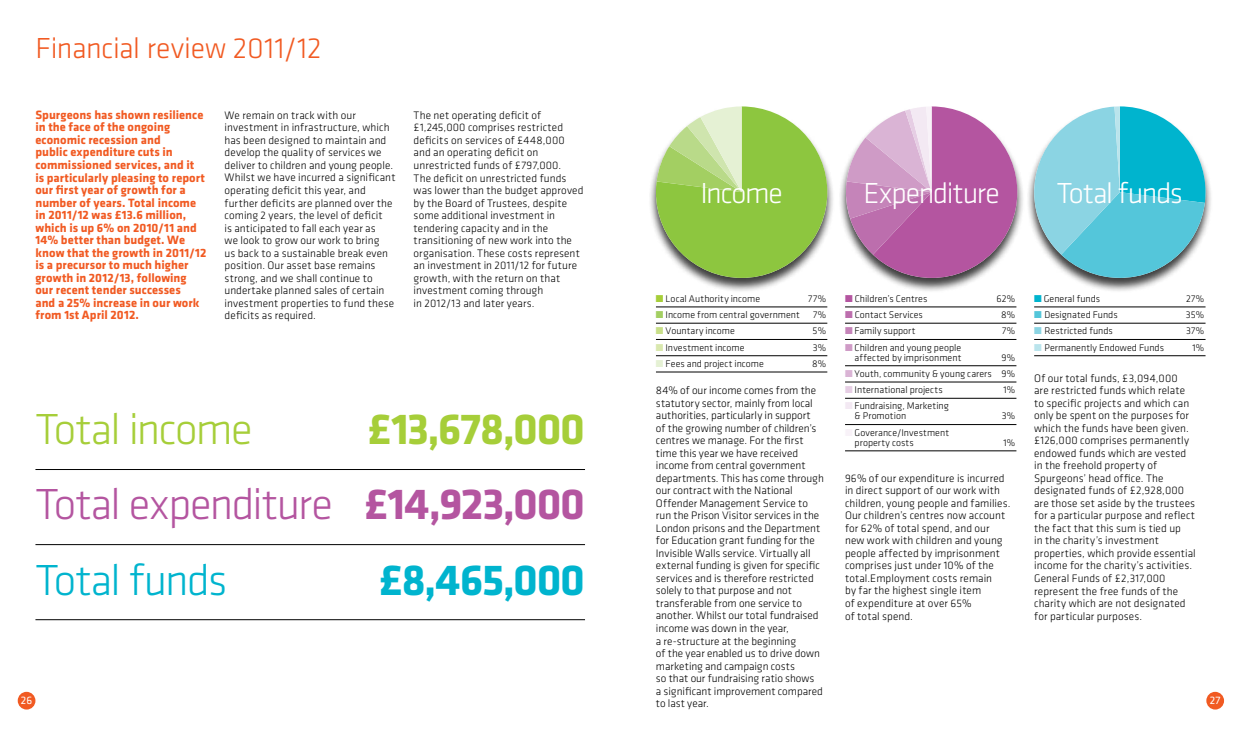
<style>
.page{position:relative;width:1241px;height:745px;background:#fff}
.page>*{position:absolute;margin:0;border:0;box-sizing:border-box;transform-origin:0 0}
.t1{font:300 45px/75px "Klavika";letter-spacing:-.035em;color:#b455a0;text-align:justify}
.t2{font:300 45px "Klavika";letter-spacing:-.04em;color:#a6ce39}
.t3{font:700 45px "Klavika";letter-spacing:-.03em;color:#00b4ce}
.t4{font:300 30px "Klavika";letter-spacing:-.045em;color:#fff}
.t5{font:300 30px "Klavika";letter-spacing:-.005em;color:#f15a22}
.t6{font:700 12.5px/12.5px "Klavika";letter-spacing:.005em;color:#f15a22}
.t7{font:300 11.25px/12.5px "Klavika";letter-spacing:.005em;color:#000}
.t8{font:11.25px "Klavika";color:#fff}
.t9{font:300 10px/10px "Klavika";letter-spacing:.005em;color:#000}
.s1{color:#00b4ce}
.s2{color:#54c6da}
.s3{color:#8bd4e3}
.s4{color:#bae4ec}
.s5{color:#a6ce39}
.s6{color:#a3cf62}
.s7{color:#c8df88}
.s8{color:#d9e8ae}
.s9{color:#e5f1d4}
.s10{color:#b455a0}
.s11{color:#bc6ead}
.s12{color:#c584b9}
.s13{color:#cf9bc6}
.s14{color:#dab4d5}
.s15{color:#e6cee4}
.s16{color:#f3e9f3}
.s17{color:#f8f2f8}
.s18{font-weight:700;color:#a6ce39}
.s19{font-weight:700}
</style>
<div class="page">
<hr style="left:35px;top:469px;width:550px;height:1px;background:#000">
<hr style="left:35px;top:544px;width:550px;height:1px;background:#000">
<hr style="left:35px;top:619px;width:550px;height:1px;background:#000">
<hr style="left:844px;top:306px;width:172px;height:1px;background:#000">
<hr style="left:844px;top:323px;width:172px;height:1px;background:#000">
<hr style="left:844px;top:339px;width:172px;height:1px;background:#000">
<hr style="left:844px;top:365px;width:172px;height:1px;background:#000">
<hr style="left:844px;top:381px;width:172px;height:1px;background:#000">
<hr style="left:844px;top:398px;width:172px;height:1px;background:#000">
<hr style="left:844px;top:424px;width:172px;height:1px;background:#000">
<hr style="left:844px;top:450px;width:172px;height:1px;background:#000">
<hr style="left:1033px;top:306px;width:172px;height:1px;background:#000">
<hr style="left:1033px;top:323px;width:172px;height:1px;background:#000">
<hr style="left:1033px;top:339px;width:172px;height:1px;background:#000">
<hr style="left:1033px;top:355px;width:172px;height:1px;background:#000">
<hr style="left:656px;top:306px;width:171px;height:1px;background:#000">
<hr style="left:656px;top:323px;width:171px;height:1px;background:#000">
<hr style="left:656px;top:339px;width:171px;height:1px;background:#000">
<hr style="left:656px;top:355px;width:171px;height:1px;background:#000">
<hr style="left:656px;top:371px;width:171px;height:1px;background:#000">
<div style="left:648px;top:106px;width:186px;height:186px;background:#000;opacity:.75"></div>
<svg style="left:655px;top:106px;width:172px;height:172px"></svg>
<div style="left:838px;top:106px;width:186px;height:186px;background:#000;opacity:.75"></div>
<svg style="left:844px;top:106px;width:173px;height:172px"></svg>
<div style="left:1026px;top:106px;width:186px;height:186px;background:#000;opacity:.75"></div>
<svg style="left:1033px;top:106px;width:172px;height:174px"></svg>
<div style="left:18px;top:691px;width:17px;height:18px;background:#f15a22;border-radius:50%"></div>
<div style="left:1206px;top:691px;width:17px;height:18px;background:#f15a22;border-radius:50%"></div>
<h2 class="t5" style="left:35px;top:32px;width:287px">Financial review 2011/12</h2>
<p class="t6" style="left:35px;top:109px;width:172px">Spurgeons has shown resilience in the face of the ongoing economic recession and<br>public expenditure cuts in commissioned services, and it<br>is particularly pleasing to report our first year of growth for a number of years. Total income in 2011/12 was £13.6 million, which is up 6% on 2010/11 and<br>14% better than budget. We know that the growth in 2011/12 is a precursor to much higher growth in 2012/13, following our recent tender successes<br>and a 25% increase in our work from 1st April 2012.</p>
<p class="t7" style="left:413px;top:109px;width:171px">The net operating deficit of £1,245,000 comprises restricted deficits on services of £448,000 and an operating deficit on unrestricted funds of £797,000.<br>The deficit on unrestricted funds was lower than the budget approved by the Board of Trustees, despite some additional investment in tendering capacity and in the transitioning of new work into the organisation. These costs represent an investment in 2011/12 for future growth, with the return on that investment coming through<br>in 2012/13 and later years.</p>
<p class="t7" style="left:224px;top:109px;width:172px">We remain on track with our investment in infrastructure, which has been designed to maintain and develop the quality of services we deliver to children and young people.<br>Whilst we have incurred a significant operating deficit this year, and further deficits are planned over the coming 2 years, the level of deficit<br>is anticipated to fall each year as<br>we look to grow our work to bring<br>us back to a sustainable break even position. Our asset base remains strong, and we shall continue to undertake planned sales of certain investment properties to fund these deficits as required.</p>
<h2 class="t4" style="left:700px;top:177px;width:84px">Income</h2>
<h2 class="t4" style="left:863px;top:177px;width:138px">Expenditure</h2>
<h2 class="t4" style="left:1056px;top:177px;width:128px">Total funds</h2>
<p class="t9" style="left:1033px;top:293px;width:68px"><span class="s1">■</span> General funds</p>
<p class="t9" style="left:1185px;top:293px;width:20px">27%</p>
<p class="t9" style="left:1033px;top:310px;width:85px"><span class="s2">■</span> Designated Funds</p>
<p class="t9" style="left:1185px;top:310px;width:20px">35%</p>
<p class="t9" style="left:1033px;top:326px;width:80px"><span class="s3">■</span> Restricted funds</p>
<p class="t9" style="left:1185px;top:326px;width:20px">37%</p>
<p class="t9" style="left:1033px;top:342px;width:131px"><span class="s4">■</span> Permanently Endowed Funds</p>
<p class="t9" style="left:1192px;top:342px;width:13px">1%</p>
<p class="t9" style="left:656px;top:293px;width:106px"><span class="s5">■</span> Local Authority income</p>
<p class="t9" style="left:808px;top:293px;width:19px">77%</p>
<p class="t9" style="left:656px;top:310px;width:145px"><span class="s6">■</span> Income from central government</p>
<p class="t9" style="left:812px;top:310px;width:15px">7%</p>
<p class="t9" style="left:656px;top:326px;width:80px"><span class="s7">■</span> Vountary income</p>
<p class="t9" style="left:812px;top:326px;width:15px">5%</p>
<p class="t9" style="left:656px;top:342px;width:90px"><span class="s8">■</span> Investment income</p>
<p class="t9" style="left:812px;top:342px;width:15px">3%</p>
<p class="t9" style="left:656px;top:358px;width:109px"><span class="s9">■</span> Fees and project income</p>
<p class="t9" style="left:811px;top:358px;width:16px">8%</p>
<p class="t9" style="left:844px;top:293px;width:84px"><span class="s10">■</span> Children’s Centres</p>
<p class="t9" style="left:996px;top:293px;width:20px">62%</p>
<p class="t9" style="left:844px;top:310px;width:79px"><span class="s11">■</span> Contact Services</p>
<p class="t9" style="left:1000px;top:310px;width:16px">8%</p>
<p class="t9" style="left:844px;top:326px;width:72px"><span class="s12">■</span> Family support</p>
<p class="t9" style="left:1001px;top:326px;width:15px">7%</p>
<p class="t9" style="left:844px;top:342px;width:118px;text-align:right"><span class="s13">■</span> Children and young people affected by imprisonment</p>
<p class="t9" style="left:1001px;top:352px;width:15px">9%</p>
<p class="t9" style="left:844px;top:368px;width:172px"><span class="s14">■</span> Youth, community &amp; young carers 9%</p>
<p class="t9" style="left:844px;top:385px;width:99px"><span class="s15">■</span> International projects</p>
<p class="t9" style="left:1003px;top:385px;width:13px">1%</p>
<p class="t9" style="left:854px;top:401px;width:96px;text-indent:-10px"><span class="s16">■</span> Fundraising, Marketing &amp; Promotion</p>
<p class="t9" style="left:1001px;top:411px;width:15px">3%</p>
<p class="t9" style="left:854px;top:427px;width:96px;text-indent:-10px"><span class="s17">■</span> Goverance/Investment property costs</p>
<p class="t9" style="left:1003px;top:437px;width:13px">1%</p>
<p class="t7" style="left:1033px;top:372px;width:163px">Of our total funds, £3,094,000<br>are restricted funds which relate to specific projects and which can only be spent on the purposes for which the funds have been given. £126,000 comprises permanently endowed funds which are vested in the freehold property of<br>Spurgeons’ head office. The designated funds of £2,928,000 are those set aside by the trustees for a particular purpose and reflect the fact that this sum is tied up<br>in the charity’s investment properties, which provide essential income for the charity’s activities.<br>General Funds of £2,317,000 represent the free funds of the charity which are not designated for particular purposes.</p>
<p class="t7" style="left:656px;top:384px;width:169px">84% of our income comes from the statutory sector, mainly from local authorities, particularly in support<br>of the growing number of children’s centres we manage. For the first time this year we have received income from central government departments. This has come through our contract with the National Offender Management Service to run the Prison Visitor services in the London prisons and the Department for Education grant funding for the Invisible Walls service. Virtually all external funding is given for specific services and is therefore restricted solely to that purpose and not transferable from one service to another. Whilst our total fundraised income was down in the year,<br>a re-structure at the beginning<br>of the year enabled us to drive down marketing and campaign costs<br>so that our fundraising ratio shows<br>a significant improvement compared to last year.</p>
<h1 class="t2" style="left:35px;top:404px;width:219px">Total income</h1>
<h1 class="t1" style="left:35px;top:392px;width:551px;text-indent:332px"><span class="s18">£13,678,000<br></span>Total expenditure <span class="s19">£14,923,000<br></span><span class="s1">Total funds</span></h1>
<p class="t7" style="left:844px;top:472px;width:167px">96% of our expenditure is incurred in direct support of our work with children, young people and families.<br>Our children’s centres now account for 62% of total spend, and our new work with children and young people affected by imprisonment comprises just under 10% of the total.Employment costs remain<br>by far the highest single item<br>of expenditure at over 65%<br>of total spend.</p>
<h1 class="t3" style="left:378px;top:554px;width:208px">£8,465,000</h1>
<p class="t8" style="left:21px;top:694px;width:13px">26</p>
<p class="t8" style="left:1209px;top:694px;width:12px">27</p>
</div>
